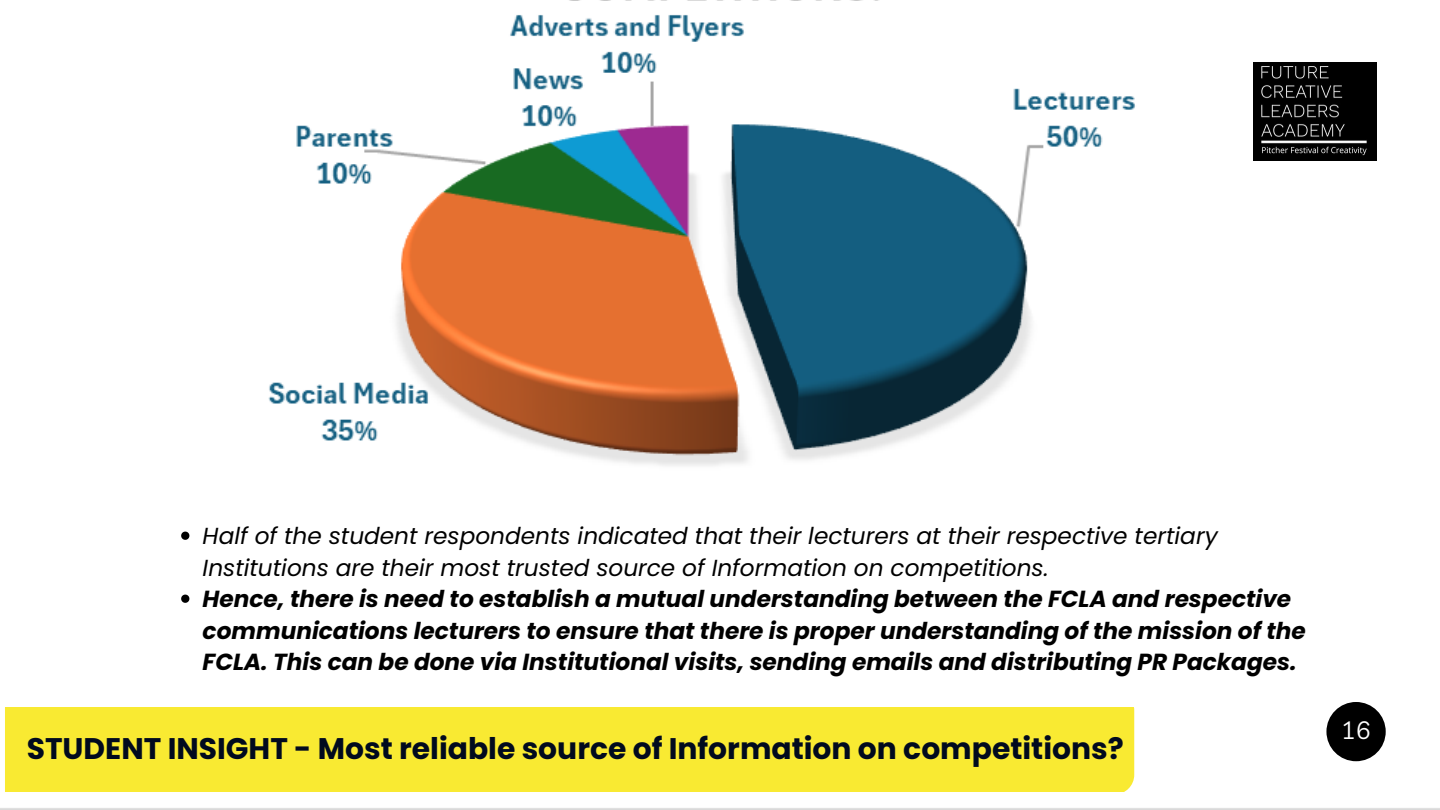
<style>
.page{position:relative;width:1440px;height:810px;background:#fff}
.page>*{position:absolute;margin:0;border:0;box-sizing:border-box;transform-origin:0 0}
.t1{font:700 29.8px "Poppins";color:#010a1e}
.t2{font:24.6px "Livvic";color:#fff}
.t3{font:italic 700 23.2px/31.5px "Poppins";color:#000}
.t4{font:italic 23.2px/31.5px "Poppins";color:#000}
</style>
<div class="page">
<img style="left:0;top:0;width:1440px;height:810px">
<div style="left:0;top:707px;width:1134px;height:84px;background:#f9ea32"></div>
<svg style="left:181px;top:532px;width:8px;height:8px"></svg>
<svg style="left:181px;top:595px;width:8px;height:8px"></svg>
<img style="left:1253px;top:63px;width:123px;height:97px">
<svg style="left:1326px;top:702px;width:60px;height:59px;fill:#000"></svg>
<p class="t4" style="left:203px;top:520px;width:1017px">Half of the student respondents indicated that their lecturers at their respective tertiary<br>Institutions are their most trusted source of Information on competitions.</p>
<p class="t3" style="left:203px;top:583px;width:1105px">Hence, there is need to establish a mutual understanding between the FCLA and respective communications lecturers to ensure that there is proper understanding of the mission of the<br>FCLA. This can be done via Institutional visits, sending emails and distributing PR Packages.</p>
<p class="t1" style="left:27px;top:728px;width:1099px">STUDENT INSIGHT - Most reliable source of Information on competitions?</p>
<p class="t2" style="left:1341px;top:714px;width:31px">16</p>
</div>
